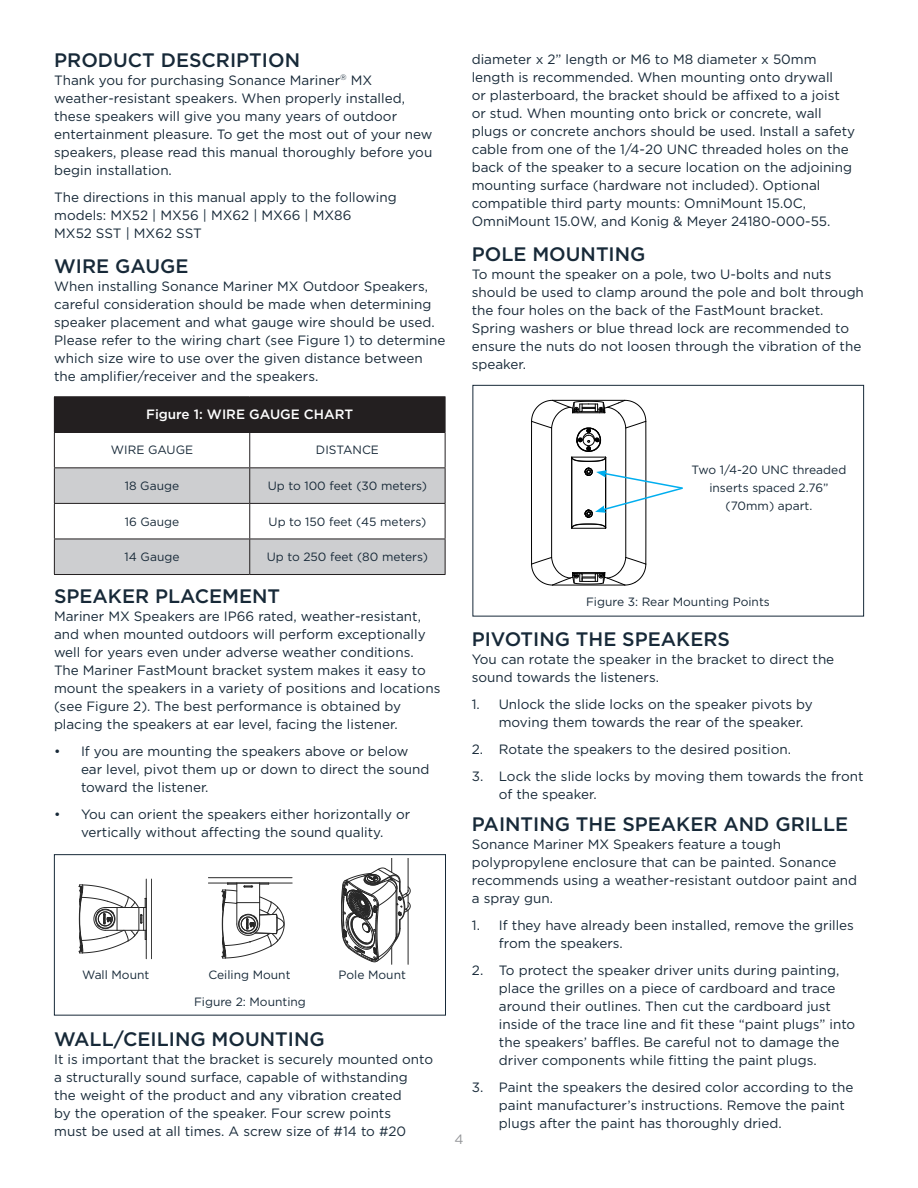
<style>
.page{position:relative;width:918px;height:1188px;background:#fff}
.page>*{position:absolute;margin:0;border:0;box-sizing:border-box;transform-origin:0 0}
.t1{font:500 19.5px "Gotham";color:#172938}
.t2{font:13.5px/18px "Gotham";color:#172938}
.t3{font:500 13.5px "Gotham";color:#fff}
.t4{font:13.5px "Gotham";color:#939598}
.t5{font:12px/18px "Gotham";color:#172938;text-align:center}
</style>
<div class="page">
<svg style="left:341px;top:858px;width:69px;height:106px"></svg>
<hr style="left:151px;top:879px;width:1px;height:80px;background:#000">
<hr style="left:146px;top:879px;width:1px;height:80px;background:#000">
<svg style="left:79px;top:885px;width:68px;height:69px"></svg>
<div style="left:54px;top:854px;width:392px;height:162px;border:1px solid #172938"></div>
<div style="left:54px;top:397px;width:391px;height:35px;background:#231f20"></div>
<div style="left:55px;top:468px;width:390px;height:35px;background:#cdced0"></div>
<div style="left:55px;top:540px;width:390px;height:34px;background:#cdced0"></div>
<hr style="left:54px;top:396px;width:196px;height:1px;background:#231f20">
<hr style="left:250px;top:396px;width:196px;height:1px;background:#231f20">
<hr style="left:445px;top:397px;width:1px;height:35px;background:#231f20">
<hr style="left:54px;top:432px;width:196px;height:1px;background:#231f20">
<hr style="left:54px;top:433px;width:1px;height:34px;background:#231f20">
<hr style="left:250px;top:432px;width:196px;height:1px;background:#231f20">
<hr style="left:249px;top:433px;width:1px;height:34px;background:#231f20">
<hr style="left:445px;top:433px;width:1px;height:34px;background:#231f20">
<hr style="left:54px;top:467px;width:196px;height:1px;background:#231f20">
<hr style="left:54px;top:468px;width:1px;height:35px;background:#231f20">
<hr style="left:250px;top:467px;width:196px;height:1px;background:#231f20">
<hr style="left:249px;top:468px;width:1px;height:35px;background:#231f20">
<hr style="left:445px;top:468px;width:1px;height:35px;background:#231f20">
<hr style="left:54px;top:503px;width:196px;height:1px;background:#231f20">
<hr style="left:54px;top:504px;width:1px;height:35px;background:#231f20">
<hr style="left:250px;top:503px;width:196px;height:1px;background:#231f20">
<hr style="left:249px;top:504px;width:1px;height:35px;background:#231f20">
<hr style="left:445px;top:504px;width:1px;height:35px;background:#231f20">
<hr style="left:54px;top:539px;width:196px;height:1px;background:#231f20">
<hr style="left:54px;top:539px;width:1px;height:35px;background:#231f20">
<hr style="left:250px;top:539px;width:196px;height:1px;background:#231f20">
<hr style="left:249px;top:539px;width:1px;height:35px;background:#231f20">
<hr style="left:445px;top:539px;width:1px;height:35px;background:#231f20">
<hr style="left:54px;top:574px;width:196px;height:1px;background:#231f20">
<hr style="left:250px;top:574px;width:196px;height:1px;background:#231f20">
<div style="left:472px;top:385px;width:392px;height:231px;border:1px solid #172938"></div>
<hr style="left:208px;top:877px;width:84px;height:1px;background:#000">
<hr style="left:208px;top:883px;width:84px;height:1px;background:#000">
<svg style="left:222px;top:883px;width:62px;height:76px"></svg>
<svg style="left:531px;top:400px;width:152px;height:186px"></svg>
<p class="t1" style="left:54px;top:49px;width:247px">PRODUCT DESCRIPTION</p>
<p class="t2" style="left:54px;top:71px;width:380px">Thank you for purchasing Sonance Mariner<sup>®</sup> MX weather-resistant speakers. When properly installed, these speakers will give you many years of outdoor entertainment pleasure. To get the most out of your new speakers, please read this manual thoroughly before you begin installation.</p>
<p class="t2" style="left:54px;top:188px;width:344px">The directions in this manual apply to the following models: MX52 | MX56 | MX62 | MX66 | MX86</p>
<p class="t2" style="left:54px;top:224px;width:149px">MX52 SST | MX62 SST</p>
<p class="t1" style="left:54px;top:255px;width:136px">WIRE GAUGE</p>
<p class="t2" style="left:54px;top:277px;width:393px">When installing Sonance Mariner MX Outdoor Speakers, careful consideration should be made when determining speaker placement and what gauge wire should be used.<br>Please refer to the wiring chart (see Figure 1) to determine which size wire to use over the given distance between the amplifier/receiver and the speakers.</p>
<p class="t2" style="left:472px;top:50px;width:385px">diameter x 2” length or M6 to M8 diameter x 50mm length is recommended. When mounting onto drywall<br>or plasterboard, the bracket should be affixed to a joist or stud. When mounting onto brick or concrete, wall plugs or concrete anchors should be used. Install a safety cable from one of the 1/4-20 UNC threaded holes on the back of the speaker to a secure location on the adjoining mounting surface (hardware not included). Optional compatible third party mounts: OmniMount 15.0C, OmniMount 15.0W, and Konig &amp; Meyer 24180-000-55.</p>
<p class="t1" style="left:472px;top:243px;width:175px">POLE MOUNTING</p>
<p class="t2" style="left:472px;top:265px;width:394px">To mount the speaker on a pole, two U-bolts and nuts should be used to clamp around the pole and bolt through the four holes on the back of the FastMount bracket.<br>Spring washers or blue thread lock are recommended to ensure the nuts do not loosen through the vibration of the speaker.</p>
<p class="t3" style="left:146px;top:407px;width:209px">Figure 1: WIRE GAUGE CHART</p>
<p class="t5" style="left:111px;top:441px;width:84px">WIRE GAUGE</p>
<p class="t5" style="left:316px;top:441px;width:64px">DISTANCE</p>
<p class="t5" style="left:125px;top:477px;width:56px">18 Gauge</p>
<p class="t5" style="left:268px;top:477px;width:161px">Up to 100 feet (30 meters)</p>
<p class="t5" style="left:125px;top:512px;width:56px">16 Gauge</p>
<p class="t5" style="left:269px;top:512px;width:159px">Up to 150 feet (45 meters)</p>
<p class="t5" style="left:125px;top:548px;width:56px">14 Gauge</p>
<p class="t5" style="left:267px;top:548px;width:163px">Up to 250 feet (80 meters)</p>
<p class="t1" style="left:54px;top:585px;width:228px">SPEAKER PLACEMENT</p>
<p class="t2" style="left:54px;top:607px;width:373px">Mariner MX Speakers are IP66 rated, weather-resistant, and when mounted outdoors will perform exceptionally well for years even under adverse weather conditions.</p>
<p class="t2" style="left:54px;top:661px;width:388px">The Mariner FastMount bracket system makes it easy to mount the speakers in a variety of positions and locations (see Figure 2). The best performance is obtained by placing the speakers at ear level, facing the listener.</p>
<p class="t2" style="left:81px;top:742px;width:350px;text-indent:-27px">• If you are mounting the speakers above or below ear level, pivot them up or down to direct the sound toward the listener.</p>
<p class="t2" style="left:54px;top:805px;width:358px;text-align:center">• You can orient the speakers either horizontally or vertically without affecting the sound quality.</p>
<p class="t5" style="left:82px;top:966px;width:69px">Wall Mount</p>
<p class="t5" style="left:208px;top:966px;width:84px">Ceiling Mount</p>
<p class="t5" style="left:339px;top:966px;width:69px">Pole Mount</p>
<p class="t5" style="left:194px;top:992px;width:113px">Figure 2: Mounting</p>
<p class="t1" style="left:54px;top:1028px;width:272px">WALL/CEILING MOUNTING</p>
<p class="t2" style="left:54px;top:1050px;width:380px">It is important that the bracket is securely mounted onto a structurally sound surface, capable of withstanding<br>the weight of the product and any vibration created<br>by the operation of the speaker. Four screw points<br>must be used at all times. A screw size of #14 to #20</p>
<p class="t5" style="left:692px;top:461px;width:156px">Two 1/4-20 UNC threaded inserts spaced 2.76” (70mm) apart.</p>
<p class="t5" style="left:586px;top:592px;width:185px">Figure 3: Rear Mounting Points</p>
<p class="t4" style="left:454px;top:1132px;width:11px">4</p>
<p class="t1" style="left:472px;top:628px;width:260px">PIVOTING THE SPEAKERS</p>
<p class="t2" style="left:472px;top:650px;width:364px">You can rotate the speaker in the bracket to direct the sound towards the listeners.</p>
<p class="t2" style="left:499px;top:695px;width:316px;text-indent:-27px">1. Unlock the slide locks on the speaker pivots by moving them towards the rear of the speaker.</p>
<p class="t2" style="left:472px;top:740px;width:321px">2. Rotate the speakers to the desired position.</p>
<p class="t2" style="left:499px;top:767px;width:366px;text-indent:-27px">3. Lock the slide locks by moving them towards the front of the speaker.</p>
<p class="t1" style="left:472px;top:813px;width:378px">PAINTING THE SPEAKER AND GRILLE</p>
<p class="t2" style="left:472px;top:835px;width:387px">Sonance Mariner MX Speakers feature a tough polypropylene enclosure that can be painted. Sonance recommends using a weather-resistant outdoor paint and a spray gun.</p>
<p class="t2" style="left:499px;top:916px;width:357px;text-indent:-27px">1. If they have already been installed, remove the grilles from the speakers.</p>
<p class="t2" style="left:499px;top:961px;width:358px;text-indent:-27px">2. To protect the speaker driver units during painting, place the grilles on a piece of cardboard and trace around their outlines. Then cut the cardboard just inside of the trace line and fit these “paint plugs” into the speakers’ baffles. Be careful not to damage the driver components while fitting the paint plugs.</p>
<p class="t2" style="left:499px;top:1078px;width:356px;text-indent:-27px">3. Paint the speakers the desired color according to the paint manufacturer’s instructions. Remove the paint plugs after the paint has thoroughly dried.</p>
</div>
